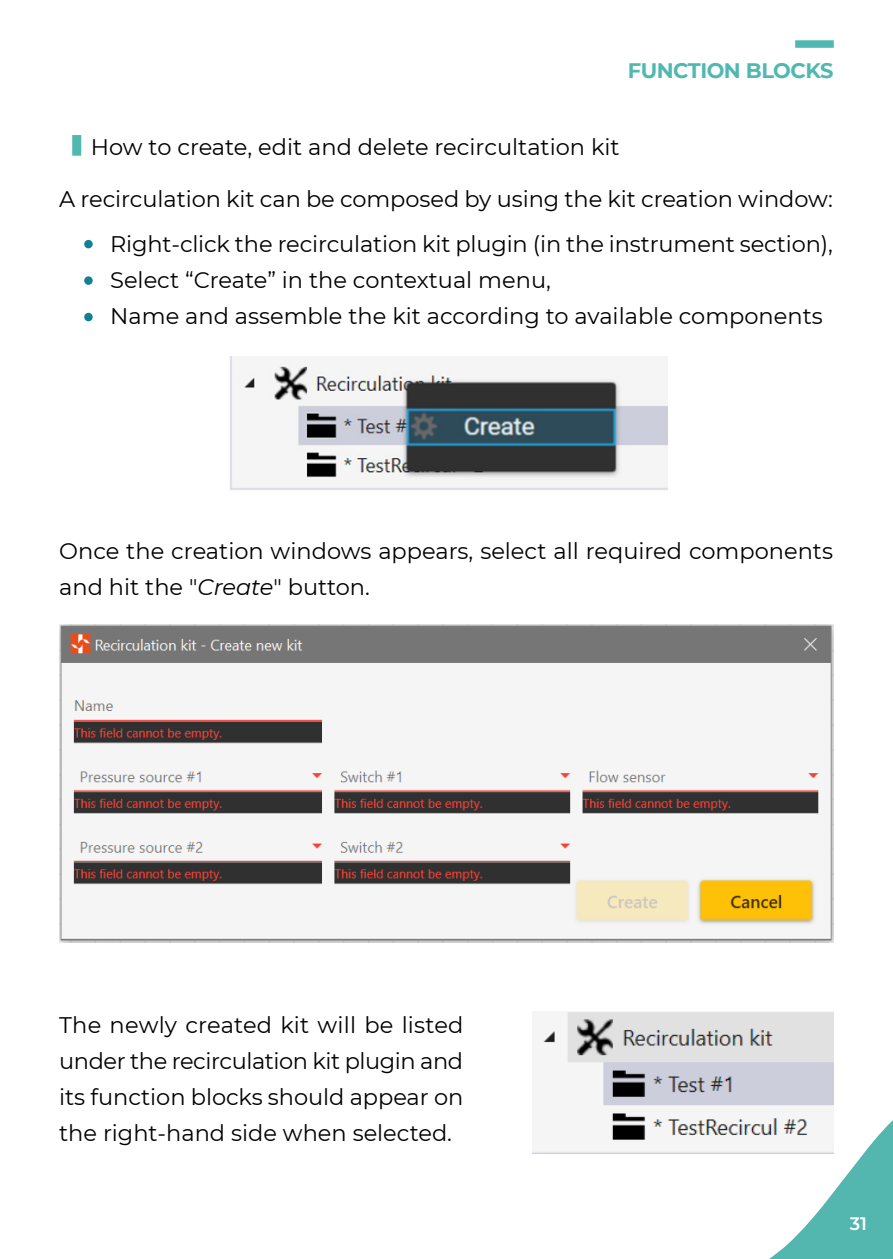
<style>
.page{position:relative;width:893px;height:1259px;background:#fff}
.page>*{position:absolute;margin:0;border:0;box-sizing:border-box;transform-origin:0 0}
.texte_normal{font:22.5px/36px "Montserrat";color:#000}
.titre_haut_de_page{font:700 21px "Montserrat";letter-spacing:-.025em;color:#51b8b1}
.t1{font:600 18px "Montserrat";color:#fff}
.s1{font-style:italic}
</style>
<div class="page">
<svg style="left:532px;top:1097px;width:361px;height:162px"></svg>
<div style="left:795px;top:40px;width:39px;height:8px;background:#51b8b1"></div>
<div style="left:72px;top:135px;width:9px;height:21px;background:#51b8b1"></div>
<div style="left:84px;top:240px;width:9px;height:8px;background:#117f94;border-radius:50%"></div>
<div style="left:84px;top:276px;width:9px;height:9px;background:#117f94;border-radius:50%"></div>
<div style="left:84px;top:313px;width:9px;height:8px;background:#117f94;border-radius:50%"></div>
<img style="left:60px;top:624px;width:773px;height:318px">
<img style="left:230px;top:356px;width:438px;height:134px">
<img style="left:533px;top:1012px;width:300px;height:141px">
<p class="titre_haut_de_page" style="left:628px;top:56px;width:207px">FUNCTION BLOCKS</p>
<p class="texte_normal" style="left:91px;top:128px;width:530px">How to create, edit and delete recircultation kit</p>
<p class="texte_normal" style="left:59px;top:180px;width:775px">A recirculation kit can be composed by using the kit creation window:</p>
<p class="texte_normal" style="left:110px;top:225px;width:724px">Right-click the recirculation kit plugin (in the instrument section),</p>
<p class="texte_normal" style="left:110px;top:261px;width:442px">Select “Create” in the contextual menu,</p>
<p class="texte_normal" style="left:110px;top:297px;width:714px">Name and assemble the kit according to available components</p>
<p class="texte_normal" style="left:59px;top:532px;width:775px">Once the creation windows appears, select all required components and hit the "<span class="s1">Create</span>" button.</p>
<p class="texte_normal" style="left:59px;top:1006px;width:406px;text-align:justify">The newly created kit will be listed under the recirculation kit plugin and its function blocks should appear on the right-hand side when selected.</p>
<p class="t1" style="left:850px;top:1210px;width:19px">31</p>
</div>
